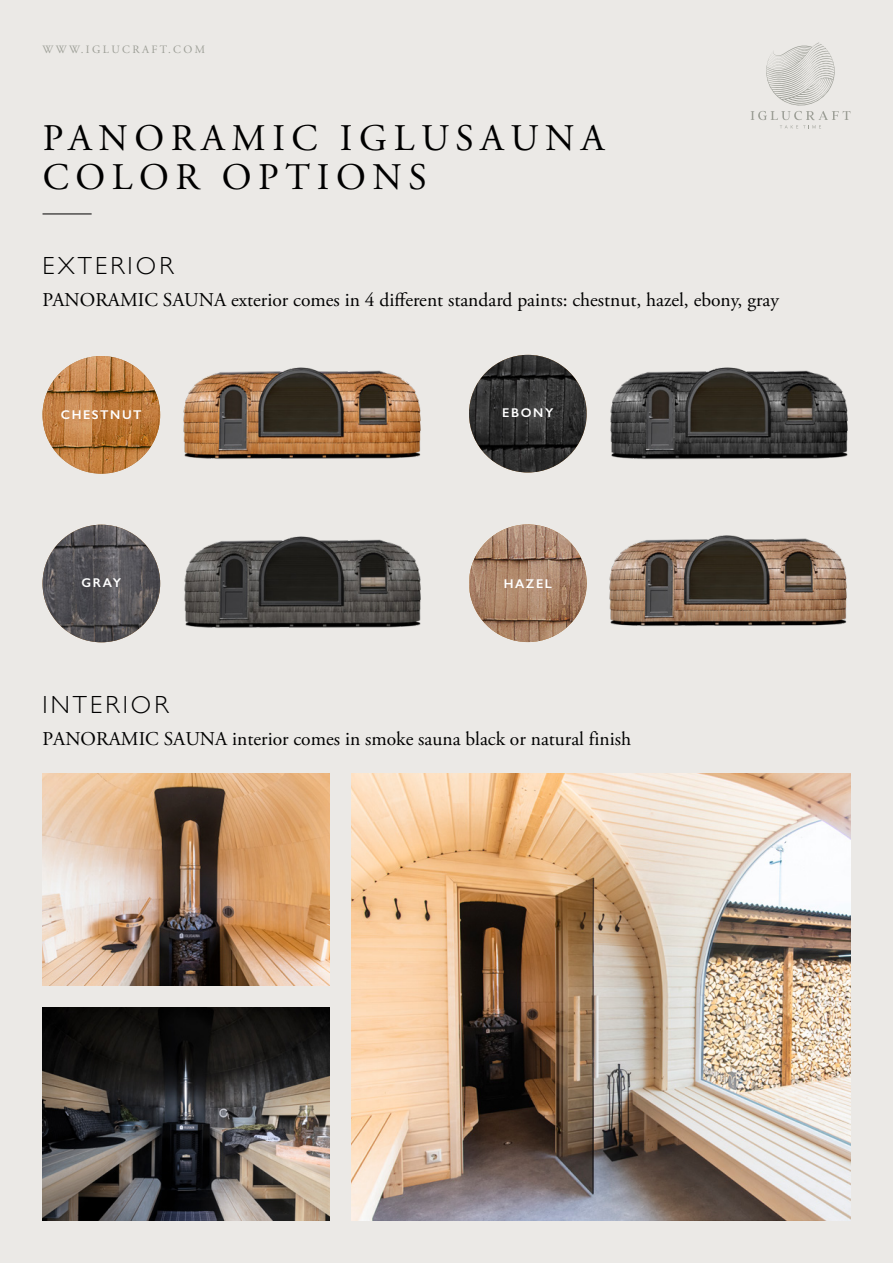
<style>
.page{position:relative;width:893px;height:1263px;background:#ebe9e6}
.page>*{position:absolute;margin:0;border:0;box-sizing:border-box;transform-origin:0 0}
.t1{font:37.5px/39.2px "Adobe Garamond Pro";letter-spacing:.175em;color:#000}
.t2{font:300 24.75px "Gill Sans";letter-spacing:.125em;color:#000}
.t3{font:19.5px "Adobe Garamond Pro";color:#000}
.t4{font:600 12.75px "Gill Sans";letter-spacing:.125em;color:#fff}
.t5{font:11.25px "Adobe Garamond Pro";letter-spacing:.215em;color:#9d9f97}
</style>
<div class="page">
<img style="left:43px;top:1007px;width:287px;height:213px">
<svg style="left:751px;top:43px;width:99px;height:85px"></svg>
<hr style="left:43px;top:214px;width:49px;height:1px;background:#000">
<img style="left:183px;top:367px;width:238px;height:92px">
<img style="left:610px;top:367px;width:238px;height:93px">
<img style="left:43px;top:356px;width:117px;height:118px;border-radius:59px">
<img style="left:469px;top:355px;width:118px;height:117px;border-radius:59px">
<img style="left:609px;top:535px;width:238px;height:91px">
<img style="left:469px;top:524px;width:118px;height:118px;border-radius:59px">
<img style="left:351px;top:773px;width:499px;height:447px">
<img style="left:43px;top:773px;width:287px;height:213px">
<img style="left:184px;top:536px;width:237px;height:92px">
<img style="left:43px;top:525px;width:117px;height:117px;border-radius:59px">
<p class="t5" style="left:43px;top:42px;width:164px">WWW.IGLUCRAFT.COM</p>
<h1 class="t1" style="left:43px;top:120px;width:563px">PANORAMIC IGLUSAUNA<br>COLOR OPTIONS</h1>
<p class="t2" style="left:43px;top:246px;width:133px">EXTERIOR</p>
<p class="t3" style="left:43px;top:288px;width:738px">PANORAMIC SAUNA exterior comes in 4 different standard paints: chestnut, hazel, ebony, gray</p>
<p class="t4" style="left:61px;top:407px;width:82px">CHESTNUT</p>
<p class="t4" style="left:82px;top:574px;width:41px">GRAY</p>
<p class="t4" style="left:502px;top:405px;width:53px">EBONY</p>
<p class="t4" style="left:504px;top:576px;width:50px">HAZEL</p>
<p class="t2" style="left:43px;top:685px;width:128px">INTERIOR</p>
<p class="t3" style="left:43px;top:727px;width:590px">PANORAMIC SAUNA interior comes in smoke sauna black or natural finish</p>
</div>
